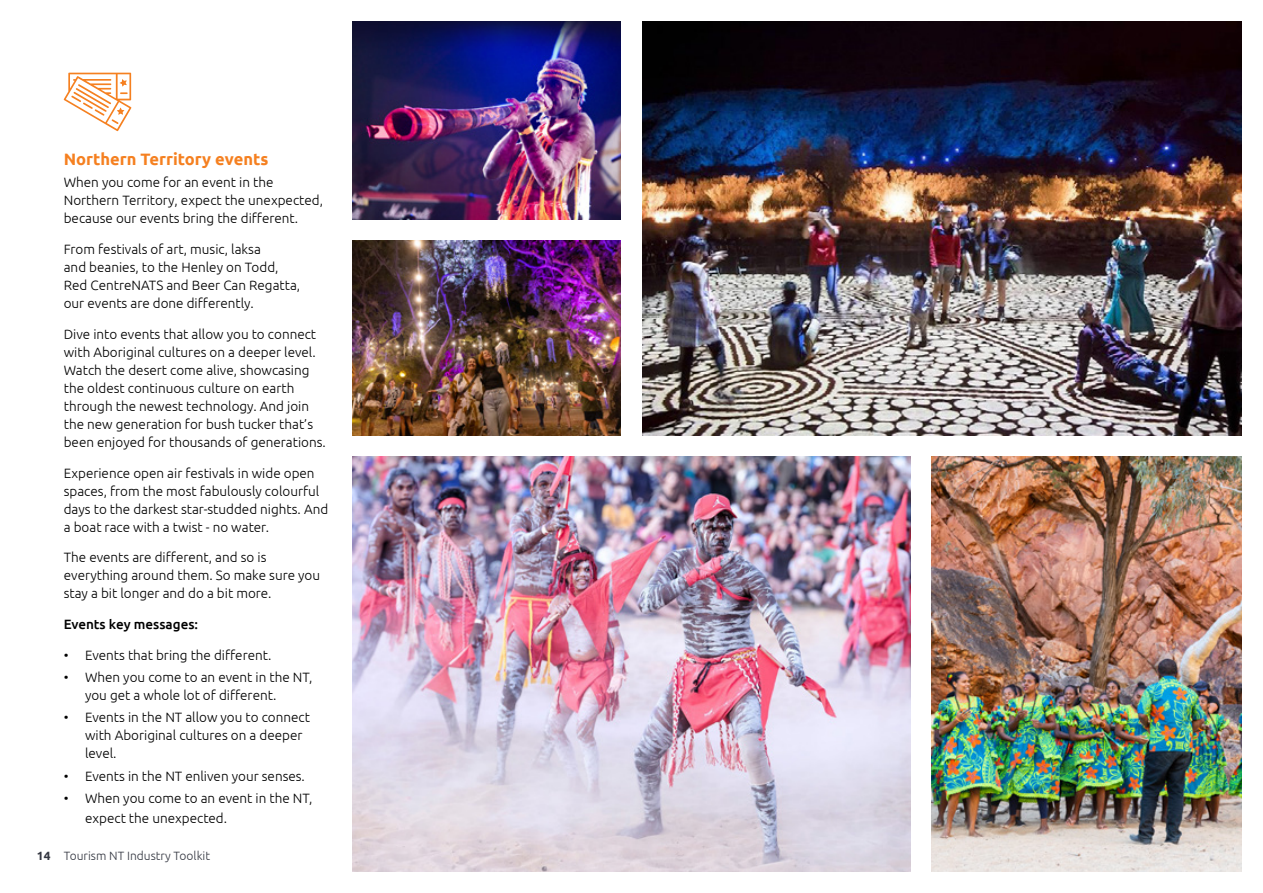
<style>
.page{position:relative;width:1263px;height:893px;background:#fff}
.page>*{position:absolute;margin:0;border:0;box-sizing:border-box;transform-origin:0 0}
.t1{font:700 16.5px "Ubuntu";color:#f58020}
.t2{font:300 13.5px/18px "Ubuntu";color:#000}
.t3{font:500 13.5px "Ubuntu";color:#000}
.t4{font:300 12px "Ubuntu";color:#343741}
.s1{font-weight:700}
</style>
<div class="page">
<img style="left:642px;top:21px;width:600px;height:415px">
<img style="left:931px;top:456px;width:311px;height:415px">
<img style="left:353px;top:240px;width:268px;height:196px">
<img style="left:353px;top:21px;width:268px;height:199px">
<svg style="left:64px;top:73px;width:67px;height:58px"></svg>
<img style="left:353px;top:456px;width:557px;height:415px">
<p class="t1" style="left:64px;top:149px;width:206px">Northern Territory events</p>
<p class="t2" style="left:64px;top:173px;width:261px">When you come for an event in the<br>Northern Territory, expect the unexpected, because our events bring the different.</p>
<p class="t2" style="left:64px;top:240px;width:238px">From festivals of art, music, laksa<br>and beanies, to the Henley on Todd, Red CentreNATS and Beer Can Regatta, our events are done differently.</p>
<p class="t2" style="left:64px;top:325px;width:264px">Dive into events that allow you to connect with Aboriginal cultures on a deeper level.<br>Watch the desert come alive, showcasing the oldest continuous culture on earth through the newest technology. And join the new generation for bush tucker that’s been enjoyed for thousands of generations.</p>
<p class="t2" style="left:64px;top:463px;width:266px">Experience open air festivals in wide open spaces, from the most fabulously colourful days to the darkest star-studded nights. And a boat race with a twist - no water.</p>
<p class="t2" style="left:64px;top:548px;width:258px">The events are different, and so is everything around them. So make sure you stay a bit longer and do a bit more.</p>
<p class="t3" style="left:64px;top:616px;width:136px">Events key messages:</p>
<p class="t2" style="left:64px;top:646px;width:209px">• Events that bring the different.</p>
<p class="t2" style="left:85px;top:668px;width:229px;text-indent:-21px">• When you come to an event in the NT, you get a whole lot of different.</p>
<p class="t2" style="left:85px;top:708px;width:226px;text-indent:-21px">• Events in the NT allow you to connect with Aboriginal cultures on a deeper level.</p>
<p class="t2" style="left:64px;top:766px;width:243px">• Events in the NT enliven your senses.</p>
<p class="t2" style="left:85px;top:788px;width:229px;line-height:19.8px;text-indent:-21px">• When you come to an event in the NT, expect the unexpected.</p>
<p class="t4" style="left:37px;top:848px;width:175px"><span class="s1">14</span> Tourism NT Industry Toolkit</p>
</div>
